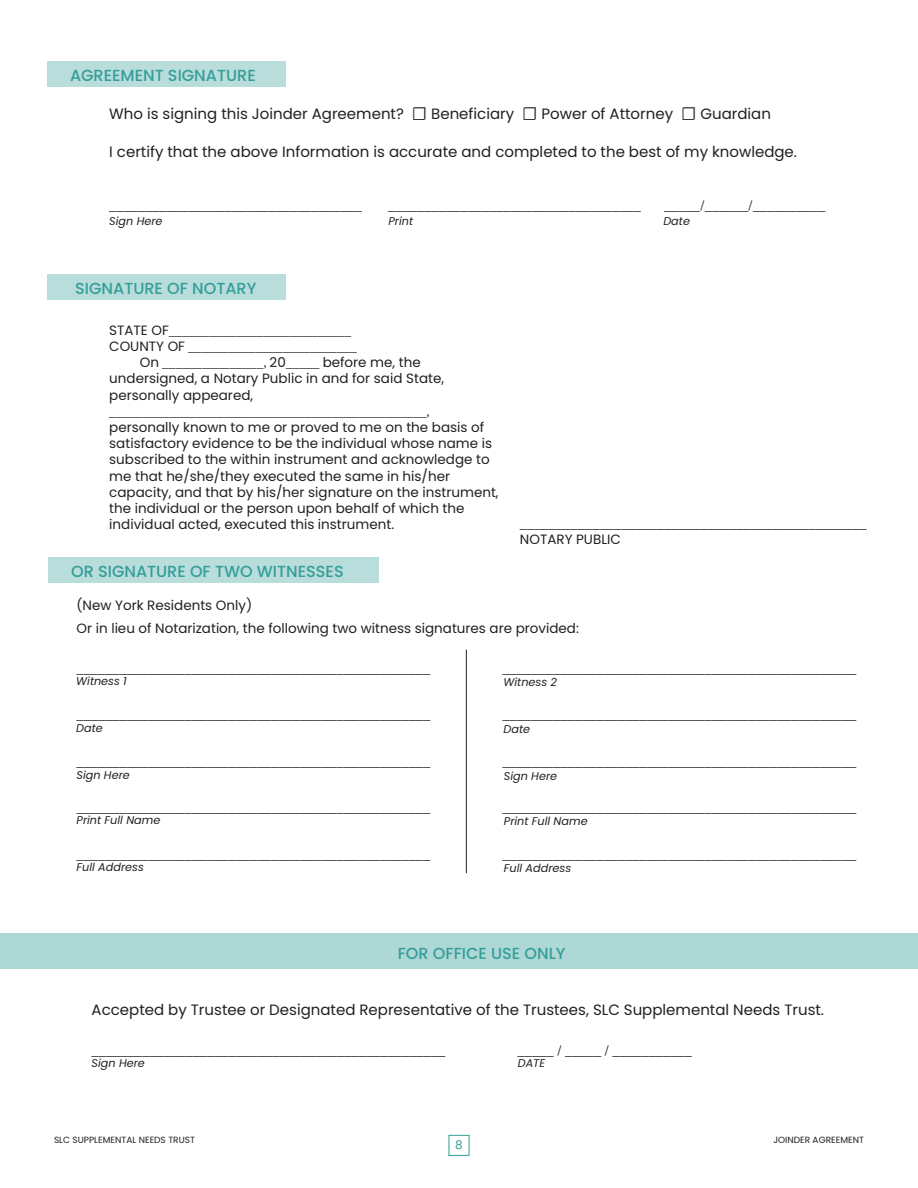
<style>
.page{position:relative;width:918px;height:1188px;background:#fff}
.page>*{position:absolute;margin:0;border:0;box-sizing:border-box;transform-origin:0 0}
.t1{font:500 16.05px "Poppins";color:#359e99}
.t2{font:15px "Poppins";color:#231f20}
.t3{font:14.4px "Minion Pro";color:#231f20}
.t4{font:13.5px "Poppins";color:#231f20}
.t5{font:13.5px "Minion Pro";color:#231f20}
.t6{font:12px "Poppins";color:#359e99}
.t7{font:italic 11.25px "Poppins";color:#231f20}
.t8{font:9px "Poppins";color:#231f20}
.s1{font-family:"Acumin Pro"}
.s2{font-family:"Poppins"}
</style>
<div class="page">
<div style="left:449px;top:1135px;width:20px;height:21px;border:1px solid #359e99"></div>
<div style="left:0;top:933px;width:918px;height:36px;background:#aed8d6"></div>
<div style="left:48px;top:62px;width:238px;height:25px;background:#b8dddb"></div>
<div style="left:48px;top:274px;width:238px;height:26px;background:#b8dddb"></div>
<div style="left:48px;top:558px;width:331px;height:25px;background:#b8dddb"></div>
<hr style="left:466px;top:650px;width:1px;height:223px;background:#231f20">
<p class="t1" style="left:70px;top:66px;width:187px">AGREEMENT SIGNATURE</p>
<p class="t2" style="left:109px;top:105px;width:663px">Who is signing this Joinder Agreement? <span class="s1">☐</span> Beneficiary <span class="s1">☐</span> Power of Attorney <span class="s1">☐</span> Guardian</p>
<p class="t2" style="left:109px;top:144px;width:689px">I certify that the above Information is accurate and completed to the best of my knowledge.</p>
<p class="t3" style="left:109px;top:196px;width:254px">___________________________________</p>
<p class="t3" style="left:388px;top:196px;width:254px">___________________________________</p>
<p class="t3" style="left:664px;top:196px;width:163px">_____/______/__________</p>
<p class="t7" style="left:109px;top:214px;width:55px">Sign Here</p>
<p class="t7" style="left:388px;top:214px;width:26px">Print</p>
<p class="t7" style="left:663px;top:214px;width:28px">Date</p>
<p class="t1" style="left:75px;top:279px;width:183px">SIGNATURE OF NOTARY</p>
<p class="t5" style="left:109px;top:321px;width:243px"><span class="s2">STATE OF</span>___________________________</p>
<p class="t5" style="left:109px;top:338px;width:249px"><span class="s2">COUNTY OF</span> _________________________</p>
<p class="t5" style="left:140px;top:354px;width:282px"><span class="s2">On</span> _______________, <span class="s2">20</span>_____ <span class="s2">before me, the</span></p>
<p class="t4" style="left:109px;top:371px;width:336px">undersigned, a Notary Public in and for said State,</p>
<p class="t4" style="left:109px;top:387px;width:145px">personally appeared,</p>
<p class="t5" style="left:109px;top:402px;width:322px">_______________________________________________,</p>
<p class="t4" style="left:109px;top:419px;width:376px">personally known to me or proved to me on the basis of</p>
<p class="t4" style="left:109px;top:436px;width:384px">satisfactory evidence to be the individual whose name is</p>
<p class="t4" style="left:109px;top:452px;width:382px">subscribed to the within instrument and acknowledge to</p>
<p class="t4" style="left:109px;top:468px;width:342px">me that he/she/they executed the same in his/her</p>
<p class="t4" style="left:109px;top:484px;width:391px">capacity, and that by his/her signature on the instrument,</p>
<p class="t4" style="left:109px;top:500px;width:357px">the individual or the person upon behalf of which the</p>
<p class="t4" style="left:109px;top:517px;width:286px">individual acted, executed this instrument.</p>
<p class="t3" style="left:520px;top:513px;width:348px">________________________________________________</p>
<p class="t1" style="left:71px;top:562px;width:274px">OR SIGNATURE OF TWO WITNESSES</p>
<p class="t4" style="left:520px;top:532px;width:102px">NOTARY PUBLIC</p>
<p class="t4" style="left:77px;top:598px;width:177px">(New York Residents Only)</p>
<p class="t4" style="left:77px;top:620px;width:504px">Or in lieu of Notarization, the following two witness signatures are provided:</p>
<p class="t3" style="left:77px;top:658px;width:355px">_________________________________________________</p>
<p class="t3" style="left:503px;top:658px;width:355px">_________________________________________________</p>
<p class="t7" style="left:76px;top:675px;width:52px">Witness 1</p>
<p class="t7" style="left:504px;top:675px;width:55px">Witness 2</p>
<p class="t7" style="left:76px;top:722px;width:28px">Date</p>
<p class="t7" style="left:504px;top:722px;width:28px">Date</p>
<p class="t7" style="left:77px;top:768px;width:55px">Sign Here</p>
<p class="t7" style="left:504px;top:769px;width:55px">Sign Here</p>
<p class="t7" style="left:77px;top:814px;width:85px">Print Full Name</p>
<p class="t7" style="left:504px;top:814px;width:85px">Print Full Name</p>
<p class="t7" style="left:77px;top:861px;width:69px">Full Address</p>
<p class="t7" style="left:504px;top:862px;width:69px">Full Address</p>
<p class="t3" style="left:77px;top:705px;width:355px">_________________________________________________</p>
<p class="t3" style="left:503px;top:705px;width:355px">_________________________________________________</p>
<p class="t3" style="left:77px;top:752px;width:355px">_________________________________________________</p>
<p class="t3" style="left:503px;top:752px;width:355px">_________________________________________________</p>
<p class="t3" style="left:77px;top:798px;width:355px">_________________________________________________</p>
<p class="t3" style="left:503px;top:798px;width:355px">_________________________________________________</p>
<p class="t3" style="left:77px;top:845px;width:355px">_________________________________________________</p>
<p class="t3" style="left:503px;top:845px;width:355px">_________________________________________________</p>
<p class="t1" style="left:398px;top:944px;width:169px">FOR OFFICE USE ONLY</p>
<p class="t2" style="left:92px;top:1001px;width:734px">Accepted by Trustee or Designated Representative of the Trustees, SLC Supplemental Needs Trust.</p>
<p class="t3" style="left:92px;top:1041px;width:355px">_________________________________________________</p>
<p class="t3" style="left:518px;top:1041px;width:176px">_____ / _____ / ___________</p>
<p class="t7" style="left:92px;top:1056px;width:55px">Sign Here</p>
<p class="t7" style="left:518px;top:1056px;width:29px">DATE</p>
<p class="t8" style="left:54px;top:1134px;width:142px">SLC SUPPLEMENTAL NEEDS TRUST</p>
<p class="t8" style="left:773px;top:1134px;width:92px">JOINDER AGREEMENT</p>
<p class="t6" style="left:455px;top:1138px;width:9px">8</p>
</div>
